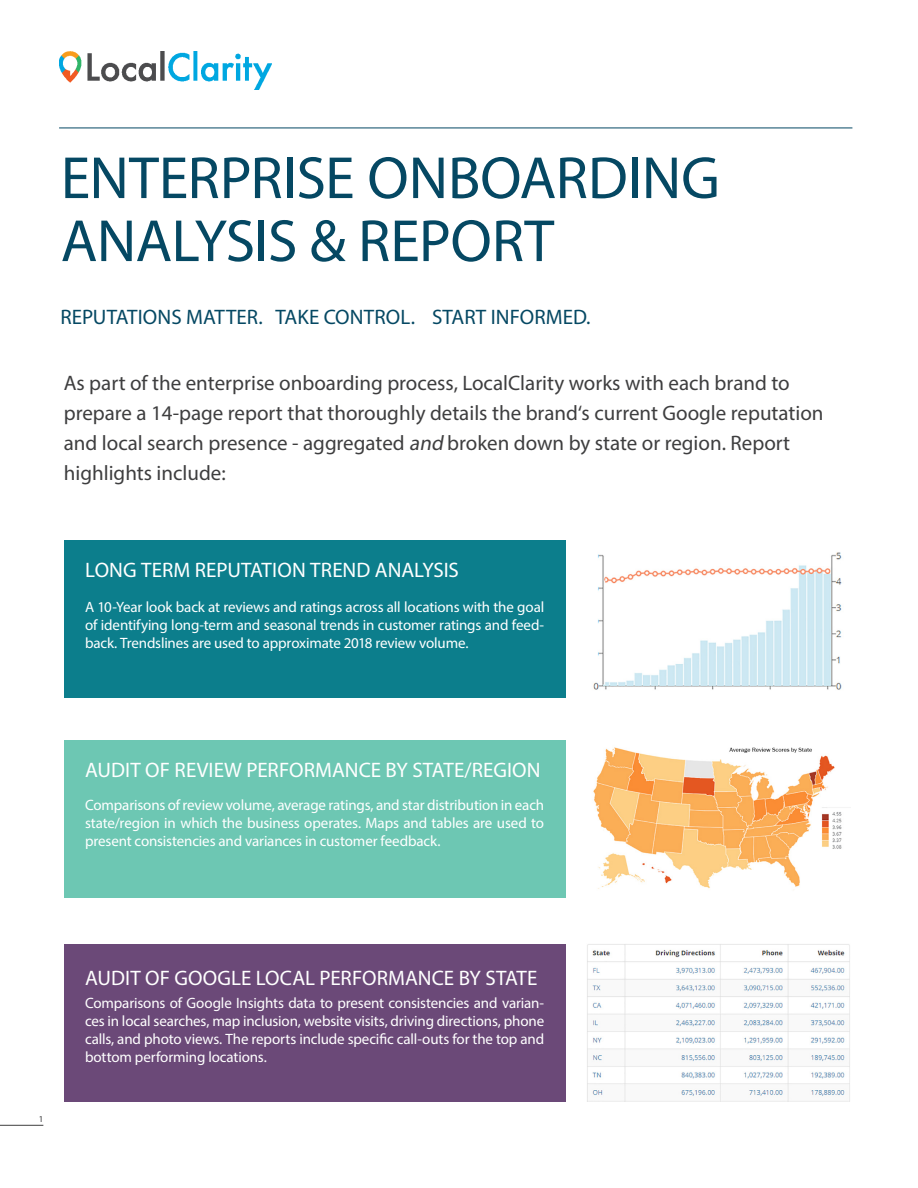
<style>
.page{position:relative;width:918px;height:1188px;background:#fff}
.page>*{position:absolute;margin:0;border:0;box-sizing:border-box;transform-origin:0 0}
.t1{font:60px "Myriad Pro";letter-spacing:-.01em;color:#054863}
.Intro_Normal_Text_Bo{font:21px/30px "Myriad Pro";color:#3e3e3f}
.t2{font:21px "Myriad Pro";letter-spacing:.005em;color:#fff}
.t3{font:21px "Myriad Pro";letter-spacing:.005em;color:#054863}
.Normal_Text{font:15px/18px "Myriad Pro";letter-spacing:-.01em;color:#fff;text-align:justify}
.t4{font:9px "Myriad Pro";color:#3e3e3f}
.s1{font-style:italic}
</style>
<div class="page">
<hr style="left:0;top:1125px;width:43px;height:1px;background:#3e3e3f">
<div style="left:64px;top:540px;width:502px;height:157px;background:#0c7e8c"></div>
<div style="left:64px;top:740px;width:502px;height:157px;background:#6dc7b3"></div>
<div style="left:64px;top:944px;width:502px;height:157px;background:#6b4978"></div>
<hr style="left:59px;top:128px;width:793px;height:1px;background:#054863">
<img style="left:59px;top:52px;width:213px;height:37px">
<img style="left:593px;top:747px;width:249px;height:143px">
<img style="left:587px;top:944px;width:263px;height:157px">
<img style="left:593px;top:552px;width:249px;height:138px">
<h2 class="t1" style="left:61px;top:141px;width:661px">ENTERPRISE ONBOARDING</h2>
<h2 class="t1" style="left:61px;top:204px;width:495px">ANALYSIS &amp; REPORT</h2>
<h3 class="t3" style="left:60px;top:304px;width:532px">REPUTATIONS MATTER. TAKE CONTROL. START INFORMED.</h3>
<p class="Intro_Normal_Text_Bo" style="left:64px;top:368px;width:761px">As part of the enterprise onboarding process, LocalClarity works with each brand to prepare a 14-page report that thoroughly details the brand‘s current Google reputation and local search presence - aggregated <span class="s1">and</span> broken down by state or region. Report highlights include:</p>
<h3 class="t2" style="left:85px;top:557px;width:375px">LONG TERM REPUTATION TREND ANALYSIS</h3>
<p class="Normal_Text" style="left:85px;top:598px;width:461px">A 10-Year look back at reviews and ratings across all locations with the goal of identifying long-term and seasonal trends in customer ratings and feed&shy;back. Trendslines are used to approximate 2018 review volume.</p>
<h3 class="t2" style="left:85px;top:757px;width:457px">AUDIT OF REVIEW PERFORMANCE BY STATE/REGION</h3>
<p class="Normal_Text" style="left:85px;top:796px;width:461px">Comparisons of review volume, average ratings, and star distribution in each state/region in which the business operates. Maps and tables are used to present consistencies and variances in customer feedback.</p>
<p class="t4" style="left:39px;top:1113px;width:6px">1</p>
<h3 class="t2" style="left:85px;top:965px;width:454px">AUDIT OF GOOGLE LOCAL PERFORMANCE BY STATE</h3>
<p class="Normal_Text" style="left:85px;top:994px;width:461px">Comparisons of Google Insights data to present consistencies and varian&shy;ces in local searches, map inclusion, website visits, driving directions, phone calls, and photo views. The reports include specific call-outs for the top and bottom performing locations.</p>
</div>
